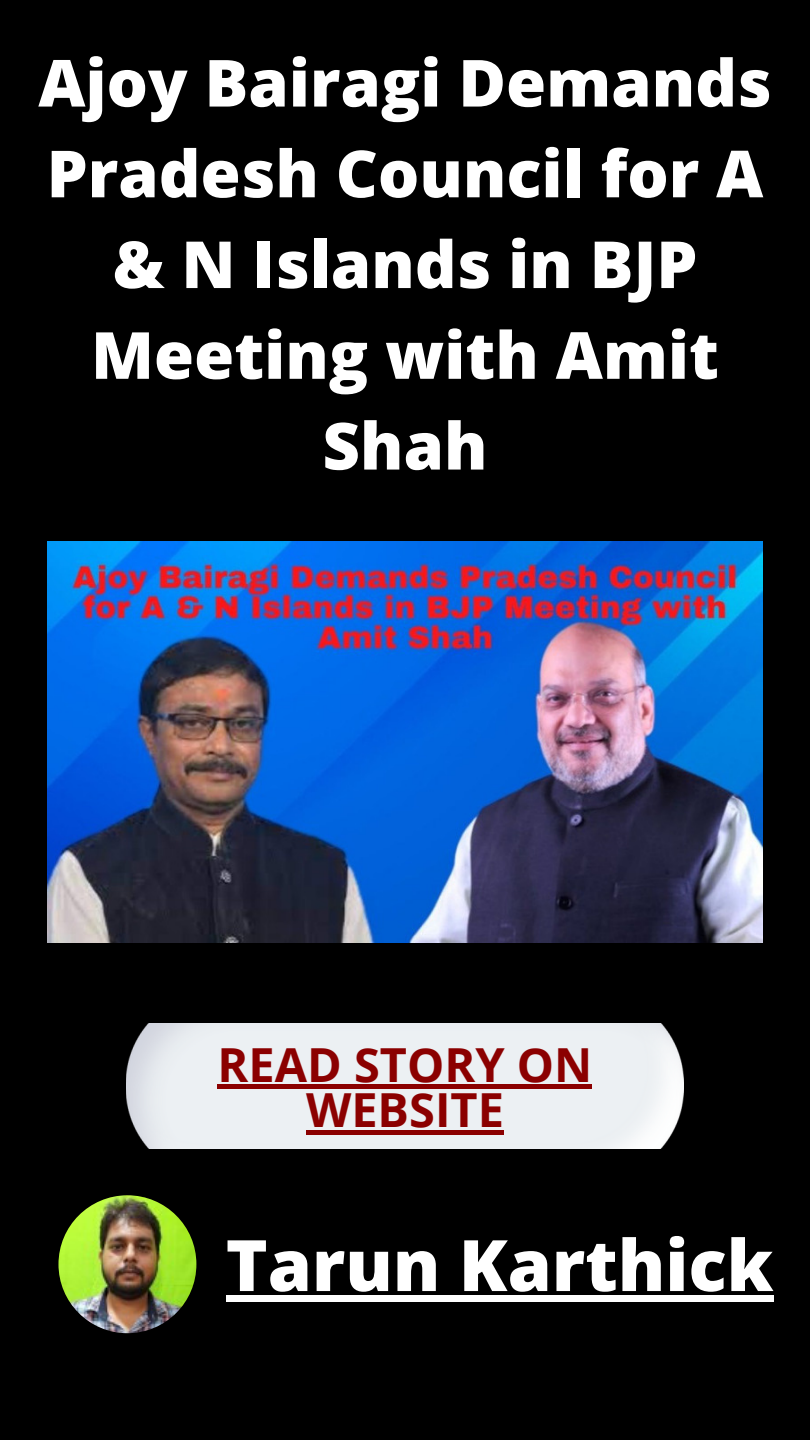
<style>
.page{position:relative;width:810px;height:1440px;background:#000}
.page>*{position:absolute;margin:0;border:0;box-sizing:border-box;transform-origin:0 0}
.t1{font:800 71px "Open Sans";color:#fff}
.t2{font:800 65px/90.8px "Open Sans";color:#fff;text-align:center}
.t3{font:700 46.9px/45.8px "Open Sans";color:#8b0000;text-align:center}
</style>
<div class="page">
<img style="left:127px;top:1024px;width:556px;height:124px">
<hr style="left:218px;top:1085px;width:374px;height:4px;background:#8b0000">
<div style="left:306px;top:1130px;width:198px;height:5px;background:#8b0000"></div>
<img style="left:58px;top:1195px;width:138px;height:138px;border-radius:50%">
<div style="left:226px;top:1295px;width:547px;height:7px;background:#fff"></div>
<img style="left:47px;top:541px;width:715px;height:401px">
<p class="t2" style="left:38px;top:36px;width:735px">Ajoy Bairagi Demands<br>Pradesh Council for A &amp; N Islands in BJP<br>Meeting with Amit<br>Shah</p>
<p class="t3" style="left:218px;top:1040px;width:376px">READ STORY ON<br>WEBSITE</p>
<p class="t1" style="left:226px;top:1215px;width:549px">Tarun Karthick</p>
</div>
